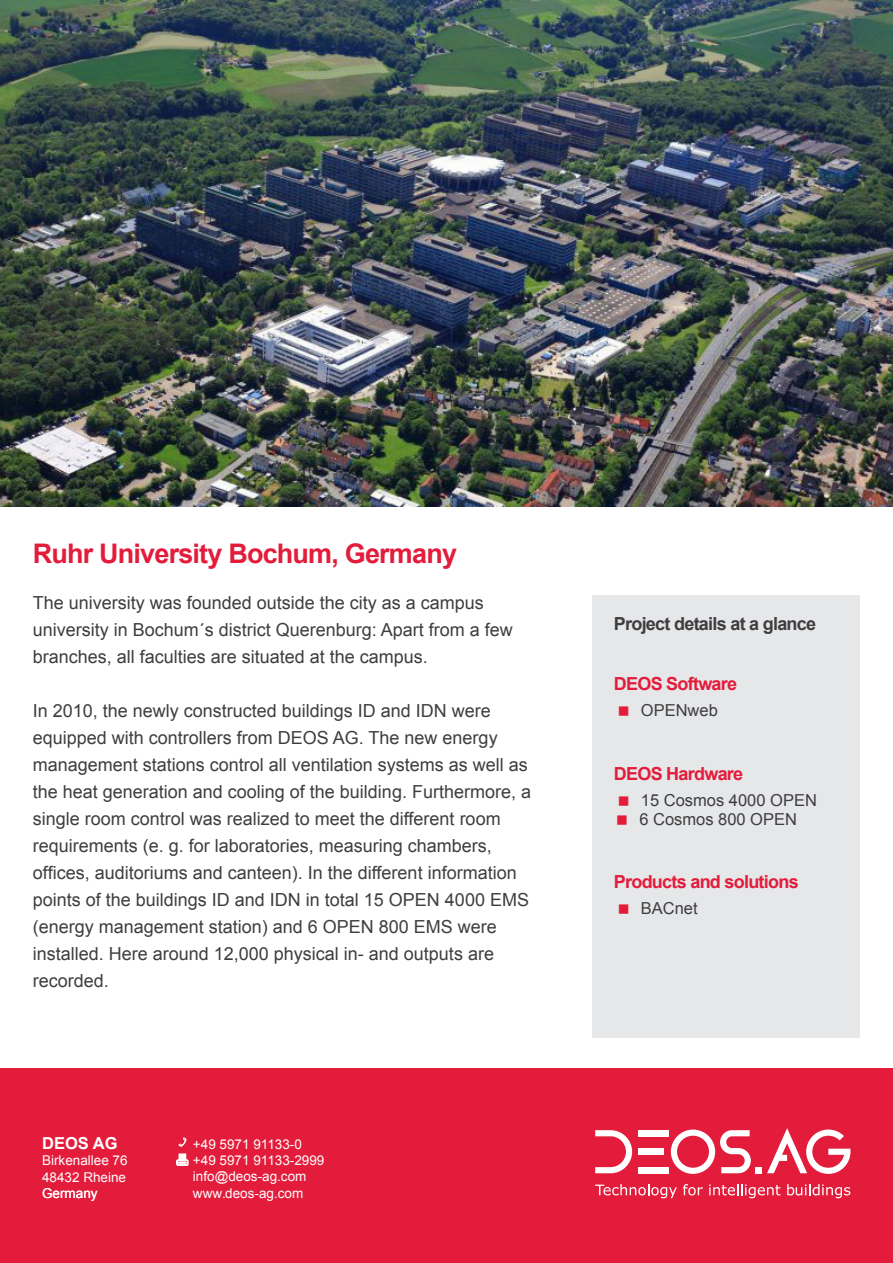
<style>
.page{position:relative;width:893px;height:1263px;background:#fff}
.page>*{position:absolute;margin:0;border:0;box-sizing:border-box;transform-origin:0 0}
.t1{font:700 27px "Arial";letter-spacing:-.03em;color:#e41c3b}
.t2{font:18px/27px "Arial";color:#3e3e3f}
.t3{font:700 18px "Arial";letter-spacing:-.04em;color:#e41c3b}
.t4{font:700 18px "Arial";letter-spacing:-.04em;color:#3e3e3f}
.t5{font:16.5px/19.5px "Arial";color:#3e3e3f}
.t6{font:700 16.5px "Arial";color:#fff}
.t7{font:13.5px/16.2px "Arial";color:#fff;text-align:justify}
</style>
<div class="page">
<div style="left:0;top:1068px;width:893px;height:195px;background:#e41c3b"></div>
<svg style="left:595px;top:1130px;width:37px;height:43px"></svg>
<div style="left:638px;top:1130px;width:31px;height:6px;background:#fff"></div>
<div style="left:638px;top:1149px;width:26px;height:6px;background:#fff"></div>
<div style="left:638px;top:1167px;width:31px;height:6px;background:#fff"></div>
<svg style="left:671px;top:1129px;width:90px;height:45px"></svg>
<svg style="left:767px;top:1128px;width:83px;height:46px"></svg>
<svg style="left:595px;top:1184px;width:82px;height:14px"></svg>
<svg style="left:683px;top:1184px;width:20px;height:11px"></svg>
<svg style="left:709px;top:1184px;width:71px;height:14px"></svg>
<svg style="left:787px;top:1184px;width:63px;height:14px"></svg>
<svg style="left:178px;top:1137px;width:9px;height:10px"></svg>
<svg style="left:176px;top:1154px;width:12px;height:12px"></svg>
<img style="left:0;top:0;width:893px;height:506px">
<div style="left:593px;top:596px;width:267px;height:441px;background:#e6e7e9"></div>
<h1 class="t1" style="left:33px;top:535px;width:426px">Ruhr University Bochum, Germany</h1>
<p class="t2" style="left:33px;top:590px;width:482px">The university was founded outside the city as a campus university in Bochum´s district Querenburg: Apart from a few branches, all faculties are situated at the campus.</p>
<p class="t2" style="left:33px;top:698px;width:500px">In 2010, the newly constructed buildings ID and IDN were equipped with controllers from DEOS AG. The new energy management stations control all ventilation systems as well as the heat generation and cooling of the building. Furthermore, a single room control was realized to meet the different room requirements (e. g. for laboratories, measuring chambers, offices, auditoriums and canteen). In the different information points of the buildings ID and IDN in total 15 OPEN 4000 EMS (energy management station) and 6 OPEN 800 EMS were installed. Here around 12,000 physical in- and outputs are recorded.</p>
<p class="t6" style="left:42px;top:1137px;width:77px">DEOS AG</p>
<p class="t7" style="left:42px;top:1154px;width:87px">Birkenallee 76<br>48432 Rheine Germany</p>
<p class="t7" style="left:193px;top:1137px;width:133px;text-align:left">+49 5971 91133-0 +49 5971 91133-2999 info@deos-ag.com www.deos-ag.com</p>
<p class="t4" style="left:614px;top:617px;width:204px">Project details at a glance</p>
<p class="t3" style="left:614px;top:676px;width:125px">DEOS Software</p>
<p class="t5" style="left:641px;top:702px;width:79px">OPENweb</p>
<p class="t3" style="left:614px;top:767px;width:131px">DEOS Hardware</p>
<p class="t5" style="left:639px;top:792px;width:179px">15 Cosmos 4000 OPEN<br>6 Cosmos 800 OPEN</p>
<p class="t3" style="left:614px;top:869px;width:186px">Products and solutions</p>
<p class="t5" style="left:641px;top:900px;width:58px">BACnet</p>
</div>
